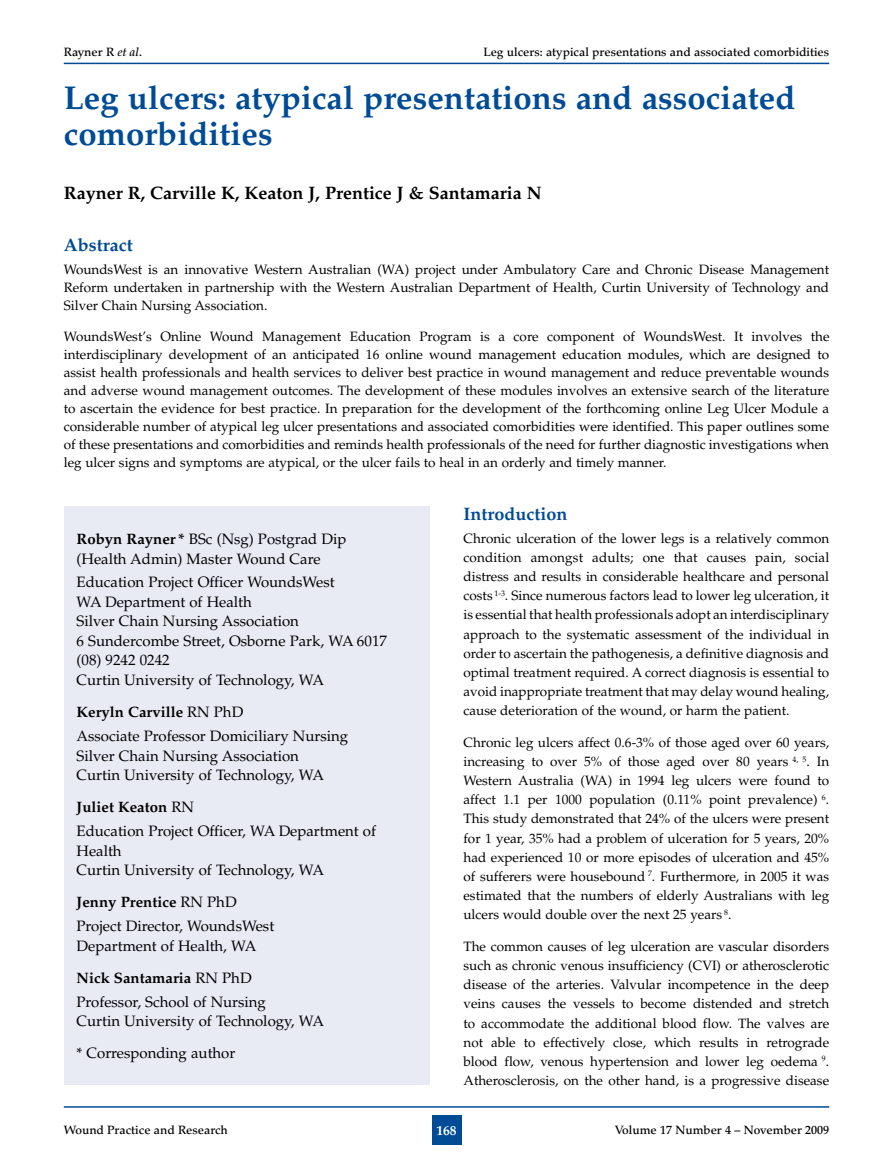
<style>
.page{position:relative;width:893px;height:1170px;background:#fff}
.page>*{position:absolute;margin:0;border:0;box-sizing:border-box;transform-origin:0 0}
.t1{font:700 33px/36px "Palatino";color:#004b95}
.t2{font:700 18px "Palatino";color:#000}
.t3{font:700 18px "Palatino";color:#004b95}
.t4{font:15px/19.5px "Palatino";color:#000}
.t5{font:13.5px/19px "Palatino";color:#000;text-align:justify}
.t6{font:700 13.5px "Palatino";color:#fff}
.t7{font:500 12px "Palatino";color:#000}
.s1{font-style:italic}
.s2{font-weight:700}
</style>
<div class="page">
<div style="left:432px;top:1114px;width:29px;height:30px;background:#004b95"></div>
<hr style="left:64px;top:1106px;width:765px;height:1px;background:#004b95">
<hr style="left:64px;top:63px;width:765px;height:1px;background:#004b95">
<div style="left:64px;top:506px;width:365px;height:578px;background:#e8eaf4"></div>
<p class="t7" style="left:64px;top:45px;width:80px">Rayner R <span class="s1">et al</span>.</p>
<p class="t7" style="left:483px;top:45px;width:347px">Leg ulcers: atypical presentations and associated comorbidities</p>
<h1 class="t1" style="left:64px;top:80px;width:733px">Leg ulcers: atypical presentations and associated comorbidities</h1>
<h2 class="t2" style="left:64px;top:182px;width:479px">Rayner R, Carville K, Keaton J, Prentice J &amp; Santamaria N</h2>
<h2 class="t3" style="left:64px;top:235px;width:70px">Abstract</h2>
<p class="t5" style="left:64px;top:260px;width:767px;line-height:18px">WoundsWest is an innovative Western Australian (WA) project under Ambulatory Care and Chronic Disease Management Reform undertaken in partnership with the Western Australian Department of Health, Curtin University of Technology and Silver Chain Nursing Association.</p>
<p class="t5" style="left:64px;top:327px;width:767px;line-height:18px">WoundsWest’s Online Wound Management Education Program is a core component of WoundsWest. It involves the interdisciplinary development of an anticipated 16 online wound management education modules, which are designed to assist health professionals and health services to deliver best practice in wound management and reduce preventable wounds and adverse wound management outcomes. The development of these modules involves an extensive search of the literature to ascertain the evidence for best practice. In preparation for the development of the forthcoming online Leg Ulcer Module a considerable number of atypical leg ulcer presentations and associated comorbidities were identified. This paper outlines some of these presentations and comorbidities and reminds health professionals of the need for further diagnostic investigations when leg ulcer signs and symptoms are atypical, or the ulcer fails to heal in an orderly and timely manner.</p>
<p class="t4" style="left:77px;top:529px;width:271px"><span class="s2">Robyn Rayner *</span> BSc (Nsg) Postgrad Dip (Health Admin) Master Wound Care</p>
<p class="t4" style="left:77px;top:573px;width:312px">Education Project Officer WoundsWest<br>WA Department of Health<br>Silver Chain Nursing Association<br>6 Sundercombe Street, Osborne Park, WA 6017 (08) 9242 0242<br>Curtin University of Technology, WA</p>
<p class="t4" style="left:77px;top:700px;width:273px;line-height:23.7px"><span class="s2">Keryln Carville</span> RN PhD<br>Associate Professor Domiciliary Nursing</p>
<p class="t4" style="left:77px;top:746px;width:249px">Silver Chain Nursing Association<br>Curtin University of Technology, WA</p>
<p class="t4" style="left:77px;top:795px;width:301px;line-height:23.7px"><span class="s2">Juliet Keaton</span> RN<br>Education Project Officer, WA Department of</p>
<p class="t4" style="left:77px;top:840px;width:249px">Health<br>Curtin University of Technology, WA</p>
<p class="t4" style="left:77px;top:890px;width:199px;line-height:23.7px"><span class="s2">Jenny Prentice</span> RN PhD<br>Project Director, WoundsWest</p>
<p class="t4" style="left:77px;top:929px;width:181px;line-height:32.2px">Department of Health, WA<br><span class="s2">Nick Santamaria</span> RN PhD</p>
<p class="t4" style="left:77px;top:991px;width:249px">Professor, School of Nursing<br>Curtin University of Technology, WA</p>
<p class="t4" style="left:77px;top:1043px;width:160px">* Corresponding author</p>
<h2 class="t3" style="left:463px;top:503px;width:105px">Introduction</h2>
<p class="t5" style="left:463px;top:529px;width:367px">Chronic ulceration of the lower legs is a relatively common condition amongst adults; one that causes pain, social distress and results in considerable healthcare and personal costs <sup>1-3</sup>. Since numerous factors lead to lower leg ulceration, it is essential that health professionals adopt an interdisciplinary approach to the systematic assessment of the individual in order to ascertain the pathogenesis, a definitive diagnosis and optimal treatment required. A correct diagnosis is essential to avoid inappropriate treatment that may delay wound healing, cause deterioration of the wound, or harm the patient.</p>
<p class="t5" style="left:463px;top:733px;width:367px">Chronic leg ulcers affect 0.6-3% of those aged over 60 years, increasing to over 5% of those aged over 80 years <sup>4,</sup> <sup>5</sup>. In Western Australia (WA) in 1994 leg ulcers were found to affect 1.1 per 1000 population (0.11% point prevalence) <sup>6</sup>.<br>This study demonstrated that 24% of the ulcers were present for 1 year, 35% had a problem of ulceration for 5 years, 20% had experienced 10 or more episodes of ulceration and 45% of sufferers were housebound <sup>7</sup>. Furthermore, in 2005 it was estimated that the numbers of elderly Australians with leg ulcers would double over the next 25 years <sup>8</sup>.</p>
<p class="t5" style="left:463px;top:937px;width:367px">The common causes of leg ulceration are vascular disorders such as chronic venous insufficiency (CVI) or atherosclerotic disease of the arteries. Valvular incompetence in the deep veins causes the vessels to become distended and stretch to accommodate the additional blood flow. The valves are not able to effectively close, which results in retrograde blood flow, venous hypertension and lower leg oedema <sup>9</sup>.<br>Atherosclerosis, on the other hand, is a progressive disease</p>
<p class="t7" style="left:64px;top:1122px;width:166px">Wound Practice and Research</p>
<p class="t6" style="left:436px;top:1121px;width:22px">168</p>
<p class="t7" style="left:615px;top:1122px;width:216px">Volume 17 Number 4 – November 2009</p>
</div>
